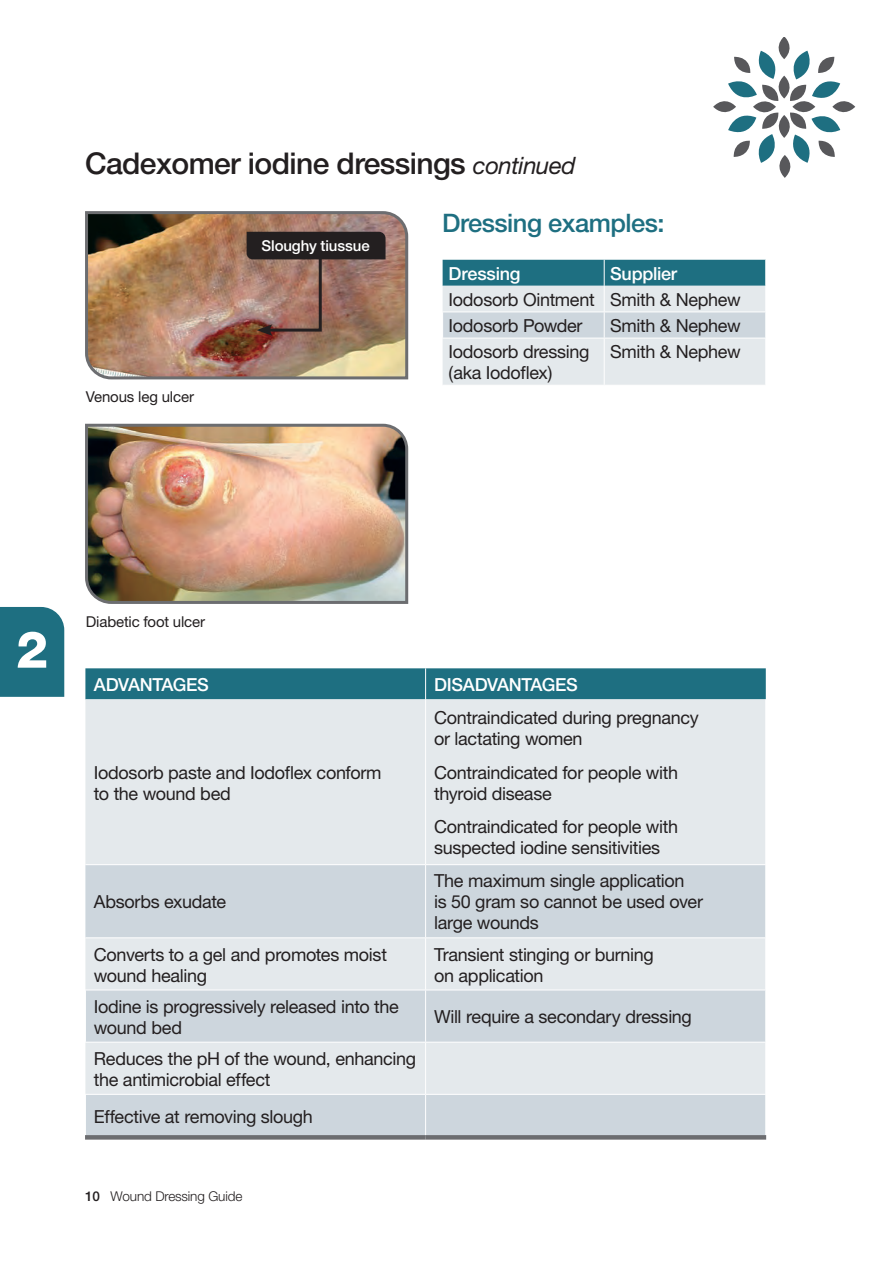
<style>
.page{position:relative;width:893px;height:1263px;background:#fff}
.page>*{position:absolute;margin:0;border:0;box-sizing:border-box;transform-origin:0 0}
.t1{font:800 51px "Helvetica Neue";color:#fff}
.t2{font:500 30px "Helvetica Neue";letter-spacing:-.02em;color:#231f20}
.t3{font:500 25.5px "Helvetica Neue";letter-spacing:-.02em;color:#1e6f81}
.t4{font:18px/21px "Helvetica Neue";letter-spacing:-.02em;color:#231f20}
.t5{font:500 18px "Helvetica Neue";letter-spacing:-.015em;color:#fff}
.t6{font:15px "Helvetica Neue";letter-spacing:-.01em;color:#231f20}
.t7{font:500 15px "Helvetica Neue";letter-spacing:-.01em;color:#fff}
.t8{font:300 13.5px "Helvetica Neue";letter-spacing:-.01em;color:#231f20}
.s1{font-weight:400;font-style:italic;font-size:24px}
.s2{font-weight:500}
</style>
<div class="page">
<svg style="left:713px;top:37px;width:142px;height:141px"></svg>
<div style="left:0;top:607px;width:64px;height:90px;background:#1e6f81"></div>
<div style="left:85px;top:668px;width:681px;height:31px;background:#1e6f81"></div>
<div style="left:85px;top:699px;width:680px;height:165px;background:#e4e9ec"></div>
<svg style="left:85px;top:865px;width:680px;height:270px;background:#d6dde2"></svg>
<hr style="left:425px;top:938px;width:1px;height:52px;background:#fff">
<hr style="left:425px;top:1042px;width:1px;height:52px;background:#fff">
<hr style="left:425px;top:699px;width:1px;height:165px;background:#fff">
<hr style="left:425px;top:865px;width:1px;height:72px;background:#fff">
<hr style="left:85px;top:937px;width:341px;height:1px;background:#fff">
<hr style="left:426px;top:937px;width:340px;height:1px;background:#fff">
<hr style="left:425px;top:668px;width:1px;height:31px;background:#fff">
<hr style="left:85px;top:1095px;width:1px;height:40px;background:#fff">
<hr style="left:85px;top:1094px;width:341px;height:1px;background:#fff">
<hr style="left:426px;top:1094px;width:340px;height:1px;background:#fff">
<hr style="left:425px;top:1095px;width:1px;height:40px;background:#fff">
<svg style="left:85px;top:1135px;width:341px;height:4px"></svg>
<svg style="left:426px;top:1135px;width:340px;height:4px"></svg>
<hr style="left:85px;top:990px;width:1px;height:52px;background:#fff">
<hr style="left:85px;top:990px;width:341px;height:1px;background:#fff">
<hr style="left:426px;top:990px;width:340px;height:1px;background:#fff">
<hr style="left:425px;top:990px;width:1px;height:52px;background:#fff">
<hr style="left:85px;top:1042px;width:341px;height:1px;background:#fff">
<hr style="left:426px;top:1042px;width:340px;height:1px;background:#fff">
<img style="left:85px;top:423px;width:324px;height:181px">
<img style="left:85px;top:211px;width:324px;height:169px">
<svg style="left:442px;top:260px;width:324px;height:125px;background:#b7ccd3"></svg>
<hr style="left:442px;top:338px;width:162px;height:1px;background:#fff">
<hr style="left:604px;top:338px;width:162px;height:1px;background:#fff">
<svg style="left:247px;top:232px;width:139px;height:104px;background:#7b5c51"></svg>
<h2 class="t2" style="left:85px;top:146px;width:492px">Cadexomer iodine dressings <span class="s1">continued</span></h2>
<p class="t6" style="left:86px;top:388px;width:110px">Venous leg ulcer</p>
<p class="t7" style="left:262px;top:237px;width:110px">Sloughy tiussue</p>
<h3 class="t3" style="left:442px;top:208px;width:224px">Dressing examples:</h3>
<p class="t5" style="left:449px;top:263px;width:73px">Dressing</p>
<p class="t5" style="left:610px;top:263px;width:69px">Supplier</p>
<p class="t4" style="left:449px;top:286px;width:294px;line-height:26.1px">Iodosorb Ointment Smith &amp; Nephew<br>Iodosorb Powder</p>
<p class="t4" style="left:610px;top:315px;width:132px">Smith &amp; Nephew</p>
<p class="t4" style="left:449px;top:341px;width:142px">Iodosorb dressing (aka Iodoflex)</p>
<p class="t4" style="left:610px;top:341px;width:132px">Smith &amp; Nephew</p>
<h1 class="t1" style="left:16px;top:619px;width:34px">2</h1>
<p class="t6" style="left:86px;top:612px;width:121px">Diabetic foot ulcer</p>
<p class="t5" style="left:94px;top:674px;width:116px">ADVANTAGES</p>
<p class="t5" style="left:434px;top:674px;width:145px">DISADVANTAGES</p>
<p class="t4" style="left:94px;top:761px;width:289px">Iodosorb paste and Iodoflex conform to the wound bed</p>
<p class="t4" style="left:94px;top:891px;width:134px">Absorbs exudate</p>
<p class="t4" style="left:434px;top:707px;width:266px">Contraindicated during pregnancy or lactating women</p>
<p class="t4" style="left:434px;top:761px;width:245px">Contraindicated for people with thyroid disease</p>
<p class="t4" style="left:434px;top:816px;width:245px">Contraindicated for people with suspected iodine sensitivities</p>
<p class="t4" style="left:434px;top:870px;width:270px">The maximum single application<br>is 50 gram so cannot be used over large wounds</p>
<p class="t4" style="left:94px;top:943px;width:295px">Converts to a gel and promotes moist wound healing</p>
<p class="t4" style="left:434px;top:943px;width:221px">Transient stinging or burning on application</p>
<p class="t4" style="left:94px;top:995px;width:306px">Iodine is progressively released into the wound bed</p>
<p class="t4" style="left:434px;top:1006px;width:259px">Will require a secondary dressing</p>
<p class="t4" style="left:94px;top:1048px;width:324px">Reduces the pH of the wound, enhancing the antimicrobial effect</p>
<p class="t4" style="left:94px;top:1106px;width:220px">Effective at removing slough</p>
<p class="t8" style="left:85px;top:1188px;width:159px"><span class="s2">10</span> Wound Dressing Guide</p>
</div>
